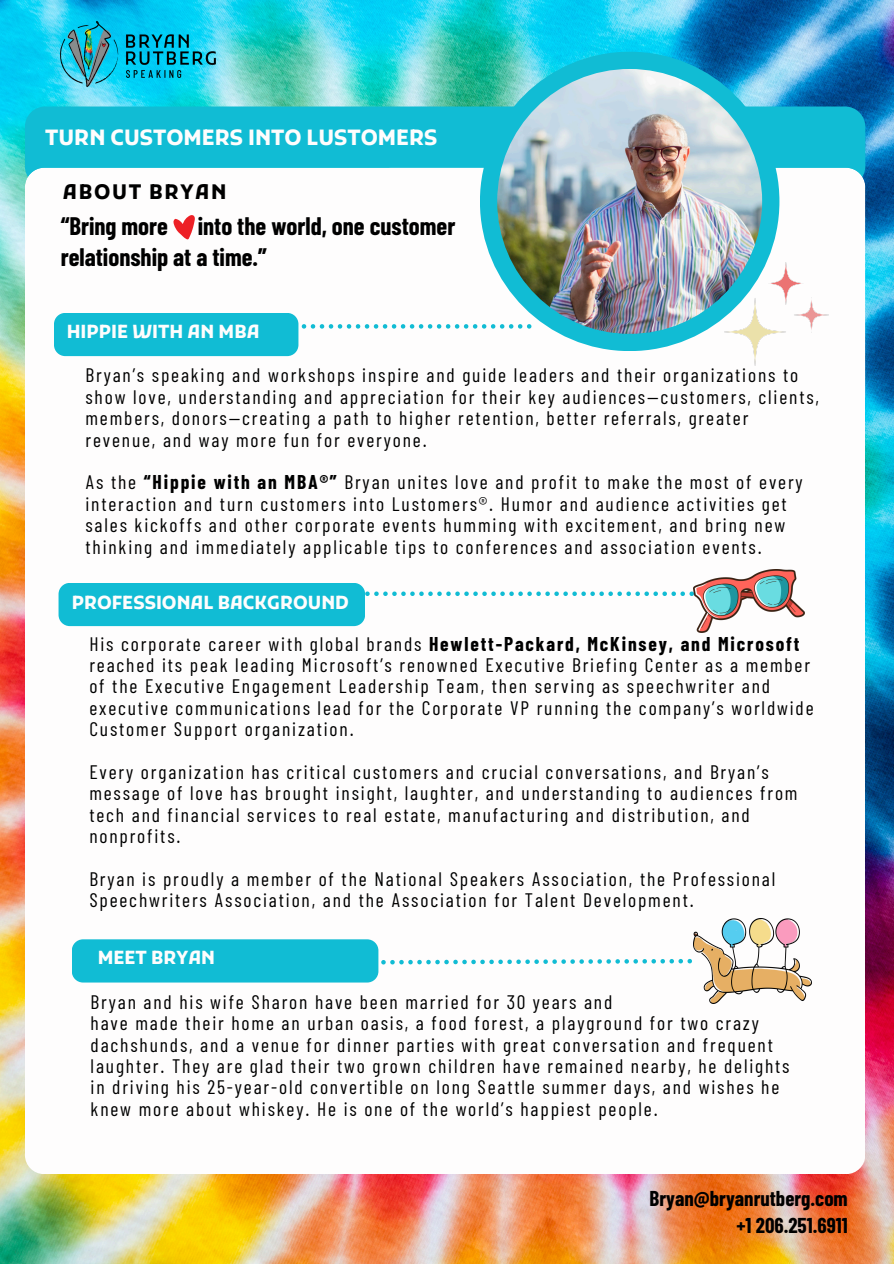
<style>
.page{position:relative;width:894px;height:1264px;background:#fff}
.page>*{position:absolute;margin:0;border:0;box-sizing:border-box;transform-origin:0 0}
.t1{font:700 24.75px/31.5px "Barlow Condensed";color:#000}
.t2{font:700 21px/27px "Barlow Condensed";color:#000;text-align:right}
.t3{font:700 21px "Kufam";color:#fefdfd}
.t4{font:700 19.95px "Kufam";letter-spacing:.08em;color:#000}
.t5{font:19.5px/21.3px "Barlow Condensed";letter-spacing:.095em;color:#000}
.t6{font:700 18px "Kufam";color:#fefdfd}
.s1{font-weight:700}
</style>
<div class="page">
<img style="left:0;top:0;width:893px;height:1263px">
<div style="left:25px;top:106px;width:840px;height:80px;background:#11bcd4;border-radius:20px"></div>
<svg style="left:775px;top:168px;width:89px;height:246px"></svg>
<svg style="left:518px;top:190px;width:319px;height:188px"></svg>
<svg style="left:799px;top:183px;width:57px;height:56px"></svg>
<svg style="left:25px;top:168px;width:493px;height:225px"></svg>
<svg style="left:53px;top:190px;width:437px;height:188px"></svg>
<svg style="left:34px;top:183px;width:57px;height:56px"></svg>
<div style="left:480px;top:52px;width:299px;height:299px;background:#11bcd4;border-radius:50%"></div>
<div style="left:25px;top:378px;width:838px;height:796px;background:#fefdfd;border-radius:19px"></div>
<svg style="left:298px;top:324px;width:233px;height:4px"></svg>
<div style="left:54px;top:313px;width:244px;height:43px;background:#11bcd4;border-radius:11px"></div>
<svg style="left:365px;top:591px;width:327px;height:5px"></svg>
<img style="left:724px;top:263px;width:104px;height:102px">
<div style="left:58px;top:583px;width:307px;height:43px;background:#11bcd4;border-radius:11px"></div>
<img style="left:54px;top:19px;width:169px;height:71px">
<img style="left:692px;top:569px;width:112px;height:63px">
<svg style="left:378px;top:958px;width:313px;height:7px"></svg>
<div style="left:72px;top:939px;width:306px;height:43px;background:#11bcd4;border-radius:11px"></div>
<img style="left:693px;top:918px;width:118px;height:85px">
<svg style="left:173px;top:214px;width:22px;height:25px"></svg>
<img style="left:497px;top:69px;width:265px;height:265px;border-radius:50%">
<h4 class="t3" style="left:45px;top:126px;width:393px">TURN CUSTOMERS INTO LUSTOMERS</h4>
<h2 class="t4" style="left:63px;top:181px;width:165px">ABOUT BRYAN</h2>
<h4 class="t1" style="left:61px;top:209px;width:396px">“Bring more into the world, one customer relationship at a time.”</h4>
<p class="t6" style="left:67px;top:321px;width:194px">HIPPIE WITH AN MBA</p>
<p class="t5" style="left:85px;top:364px;width:734px">Bryan’s speaking and workshops inspire and guide leaders and their organizations to show love, understanding and appreciation for their key audiences—customers, clients, members, donors—creating a path to higher retention, better referrals, greater revenue, and way more fun for everyone.</p>
<p class="t5" style="left:85px;top:471px;width:718px">As the <span class="s1">“Hippie with an MBA®”</span> Bryan unites love and profit to make the most of every interaction and turn customers into Lustomers®. Humor and audience activities get sales kickoffs and other corporate events humming with excitement, and bring new thinking and immediately applicable tips to conferences and association events.</p>
<p class="t6" style="left:72px;top:592px;width:278px">PROFESSIONAL BACKGROUND</p>
<p class="t5" style="left:89px;top:632px;width:725px">His corporate career with global brands <span class="s1">Hewlett-Packard, McKinsey, and Microsoft </span>reached its peak leading Microsoft’s renowned Executive Briefing Center as a member of the Executive Engagement Leadership Team, then serving as speechwriter and executive communications lead for the Corporate VP running the company’s worldwide Customer Support organization.</p>
<h1 class="t5" style="left:89px;top:760px;width:709px">Every organization has critical customers and crucial conversations, and Bryan’s message of love has brought insight, laughter, and understanding to audiences from tech and financial services to real estate, manufacturing and distribution, and nonprofits.</h1>
<p class="t5" style="left:89px;top:867px;width:687px">Bryan is proudly a member of the National Speakers Association, the Professional<br>Speechwriters Association, and the Association for Talent Development.</p>
<h4 class="t6" style="left:98px;top:948px;width:119px">MEET BRYAN</h4>
<p class="t5" style="left:91px;top:990px;width:700px">Bryan and his wife Sharon have been married for 30 years and<br>have made their home an urban oasis, a food forest, a playground for two crazy dachshunds, and a venue for dinner parties with great conversation and frequent laughter. They are glad their two grown children have remained nearby, he delights in driving his 25-year-old convertible on long Seattle summer days, and wishes he knew more about whiskey. He is one of the world’s happiest people.</p>
<h4 class="t2" style="left:649px;top:1183px;width:200px">Bryan@bryanrutberg.com +1 206.251.6911</h4>
</div>
